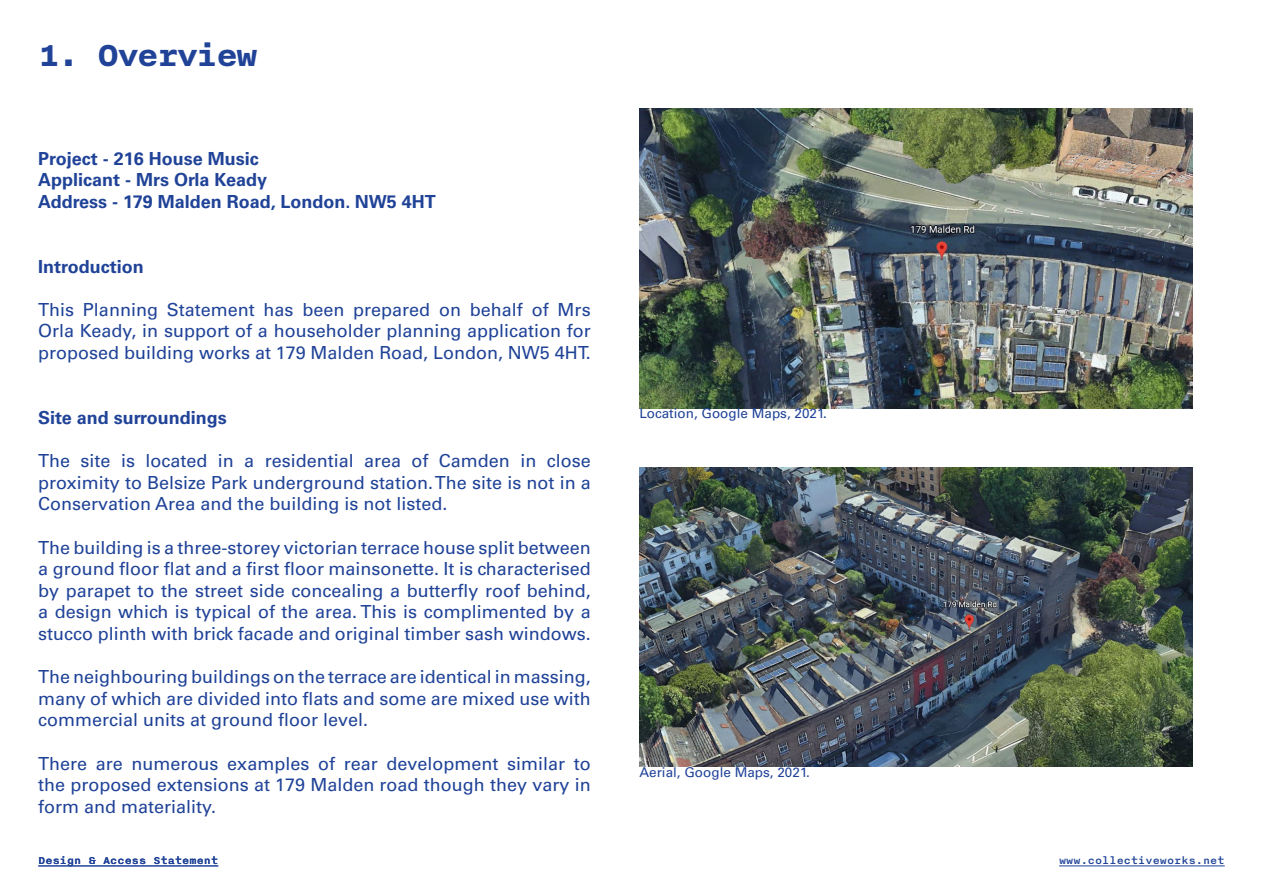
<style>
.page{position:relative;width:1263px;height:893px;background:#fff}
.page>*{position:absolute;margin:0;border:0;box-sizing:border-box;transform-origin:0 0}
.A4_Title{font:700 36px "Nitti";letter-spacing:-.05em;color:#204398}
.A4_Body{font:18px/21.6px "Univers LT Std";color:#204398;text-align:justify}
.A4_Body-2{font:700 18px "Univers LT Std";color:#204398}
.t1{font:13.5px "Univers LT Std";color:#204398}
.t2{font:500 12px "Nitti Basic";color:#204398}
</style>
<div class="page">
<img style="left:639px;top:467px;width:553px;height:300px">
<hr style="left:1059px;top:866px;width:166px;height:1px;background:#204398">
<img style="left:639px;top:108px;width:553px;height:300px">
<hr style="left:38px;top:866px;width:180px;height:1px;background:#204398">
<p class="A4_Title" style="left:38px;top:34px;width:221px">1. Overview</p>
<p class="A4_Body-2" style="left:38px;top:148px;width:222px">Project - 216 House Music</p>
<p class="A4_Body-2" style="left:38px;top:169px;width:231px">Applicant - Mrs Orla Keady</p>
<p class="A4_Body-2" style="left:38px;top:191px;width:399px">Address - 179 Malden Road, London. NW5 4HT</p>
<p class="A4_Body-2" style="left:38px;top:256px;width:107px">Introduction</p>
<p class="A4_Body" style="left:38px;top:299px;width:554px">This Planning Statement has been prepared on behalf of Mrs Orla Keady, in support of a householder planning application for proposed building works at 179 Malden Road, London, NW5 4HT.</p>
<p class="t1" style="left:639px;top:405px;width:189px">Location, Google Maps, 2021.</p>
<p class="A4_Body-2" style="left:38px;top:407px;width:190px">Site and surroundings</p>
<p class="A4_Body" style="left:38px;top:450px;width:554px">The site is located in a residential area of Camden in close proximity to Belsize Park underground station. The site is not in a Conservation Area and the building is not listed.</p>
<p class="A4_Body" style="left:38px;top:536px;width:554px">The building is a three-storey victorian terrace house split between a ground floor flat and a first floor mainsonette. It is characterised by parapet to the street side concealing a butterfly roof behind, a design which is typical of the area. This is complimented by a stucco plinth with brick facade and original timber sash windows.</p>
<p class="A4_Body" style="left:38px;top:666px;width:554px">The neighbouring buildings on the terrace are identical in massing, many of which are divided into flats and some are mixed use with commercial units at ground floor level.</p>
<p class="A4_Body" style="left:38px;top:752px;width:554px">There are numerous examples of rear development similar to the proposed extensions at 179 Malden road though they vary in form and materiality.</p>
<p class="t1" style="left:639px;top:764px;width:172px">Aerial, Google Maps, 2021.</p>
<p class="t2" style="left:38px;top:854px;width:182px">Design &amp; Access Statement</p>
<p class="t2" style="left:1059px;top:854px;width:167px">www.collectiveworks.net</p>
</div>
